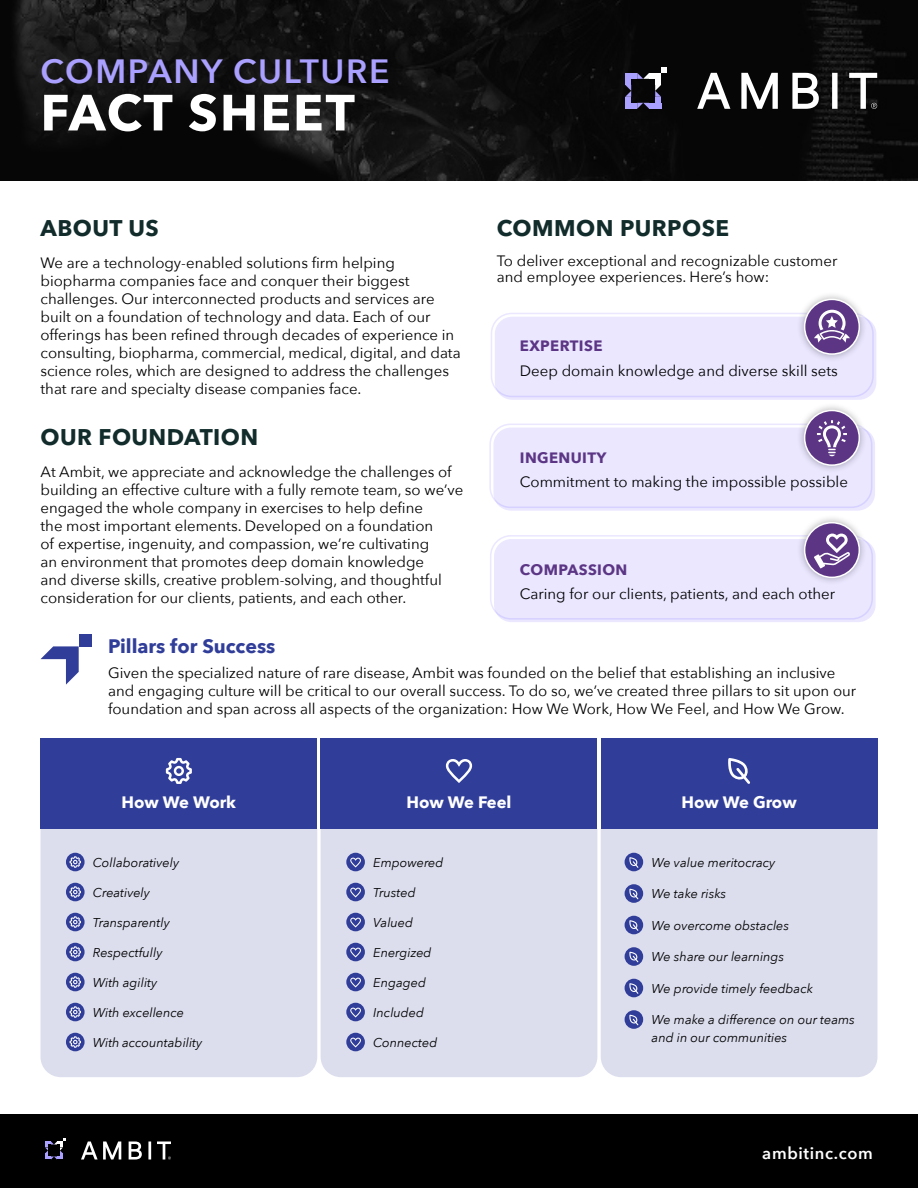
<style>
.page{position:relative;width:918px;height:1188px;background:#fff}
.page>*{position:absolute;margin:0;border:0;box-sizing:border-box;transform-origin:0 0}
.t1{font:700 50.4px "Avenir Next LT Pro";letter-spacing:.04em;color:#fff}
.t2{font:600 33.6px "Avenir Next";letter-spacing:.05em;color:#aaa0ff}
.t3{font:700 22.5px "Avenir Next LT Pro";letter-spacing:.02em;color:#112c2b}
.t4{font:700 19.5px "Avenir Next";color:#313e99}
.t5{font:700 16.5px "Avenir Next";color:#fff}
.t6{font:600 16.5px "Avenir Next";letter-spacing:.04em;color:#fff}
.t7{font:15px/18px "Avenir Next";color:#000}
.t8{font:700 15px "Avenir Next";letter-spacing:.025em;color:#5c3685}
.t9{font:italic 12.75px/18px "Avenir Next";color:#000}
</style>
<div class="page">
<div style="left:40px;top:829px;width:838px;height:248px;background:#dcdeee"></div>
<div style="left:66px;top:853px;width:19px;height:18px;background:#313e99;border-radius:50%"></div>
<svg style="left:70px;top:856px;width:11px;height:12px"></svg>
<div style="left:66px;top:883px;width:19px;height:18px;background:#313e99;border-radius:50%"></div>
<svg style="left:70px;top:886px;width:11px;height:12px"></svg>
<div style="left:66px;top:913px;width:19px;height:18px;background:#313e99;border-radius:50%"></div>
<svg style="left:70px;top:916px;width:11px;height:12px"></svg>
<div style="left:66px;top:943px;width:19px;height:18px;background:#313e99;border-radius:50%"></div>
<svg style="left:70px;top:946px;width:11px;height:12px"></svg>
<div style="left:66px;top:973px;width:19px;height:18px;background:#313e99;border-radius:50%"></div>
<svg style="left:70px;top:976px;width:11px;height:12px"></svg>
<div style="left:66px;top:1003px;width:19px;height:18px;background:#313e99;border-radius:50%"></div>
<svg style="left:70px;top:1006px;width:11px;height:12px"></svg>
<div style="left:66px;top:1033px;width:19px;height:18px;background:#313e99;border-radius:50%"></div>
<svg style="left:70px;top:1036px;width:11px;height:12px"></svg>
<div style="left:346px;top:853px;width:19px;height:18px;background:#313e99;border-radius:50%"></div>
<svg style="left:350px;top:858px;width:11px;height:9px"></svg>
<div style="left:346px;top:883px;width:19px;height:18px;background:#313e99;border-radius:50%"></div>
<svg style="left:350px;top:888px;width:11px;height:9px"></svg>
<div style="left:346px;top:913px;width:19px;height:18px;background:#313e99;border-radius:50%"></div>
<svg style="left:350px;top:918px;width:11px;height:9px"></svg>
<div style="left:346px;top:943px;width:19px;height:18px;background:#313e99;border-radius:50%"></div>
<svg style="left:350px;top:948px;width:11px;height:9px"></svg>
<div style="left:346px;top:973px;width:19px;height:18px;background:#313e99;border-radius:50%"></div>
<svg style="left:350px;top:978px;width:11px;height:9px"></svg>
<div style="left:346px;top:1003px;width:19px;height:18px;background:#313e99;border-radius:50%"></div>
<svg style="left:350px;top:1008px;width:11px;height:9px"></svg>
<div style="left:346px;top:1033px;width:19px;height:18px;background:#313e99;border-radius:50%"></div>
<svg style="left:350px;top:1038px;width:11px;height:9px"></svg>
<div style="left:625px;top:853px;width:18px;height:18px;background:#313e99;border-radius:50%"></div>
<svg style="left:629px;top:857px;width:9px;height:11px"></svg>
<div style="left:625px;top:884px;width:18px;height:19px;background:#313e99;border-radius:50%"></div>
<svg style="left:629px;top:889px;width:9px;height:10px"></svg>
<div style="left:625px;top:916px;width:18px;height:18px;background:#313e99;border-radius:50%"></div>
<svg style="left:629px;top:920px;width:9px;height:11px"></svg>
<div style="left:625px;top:947px;width:18px;height:19px;background:#313e99;border-radius:50%"></div>
<svg style="left:629px;top:952px;width:9px;height:10px"></svg>
<div style="left:625px;top:979px;width:18px;height:18px;background:#313e99;border-radius:50%"></div>
<svg style="left:629px;top:983px;width:9px;height:11px"></svg>
<div style="left:625px;top:1010px;width:18px;height:19px;background:#313e99;border-radius:50%"></div>
<svg style="left:629px;top:1015px;width:9px;height:10px"></svg>
<div style="left:494px;top:539px;width:382px;height:83px;background:#eae7ff;border-radius:17px"></div>
<div style="left:490px;top:535px;width:383px;height:85px;border:2px solid #eae7ff;border-radius:20px"></div>
<div style="left:493px;top:428px;width:382px;height:83px;background:#eae7ff;border-radius:17px"></div>
<div style="left:489px;top:424px;width:383px;height:84px;border:2px solid #eae7ff;border-radius:20px"></div>
<div style="left:495px;top:317px;width:381px;height:83px;background:#eae7ff;border-radius:17px"></div>
<div style="left:491px;top:313px;width:383px;height:84px;border:2px solid #eae7ff;border-radius:20px"></div>
<svg style="left:0;top:0;width:918px;height:181px;background:#0e0e0e"></svg>
<div style="left:0;top:1115px;width:918px;height:73px;background:#000"></div>
<svg style="left:81px;top:1142px;width:90px;height:18px"></svg>
<svg style="left:45px;top:1138px;width:21px;height:22px"></svg>
<svg style="left:697px;top:73px;width:180px;height:36px"></svg>
<svg style="left:625px;top:67px;width:42px;height:42px;background:#47455c"></svg>
<div style="left:79px;top:634px;width:12px;height:12px;background:#313e99"></div>
<svg style="left:40px;top:646px;width:39px;height:39px"></svg>
<div style="left:40px;top:738px;width:277px;height:91px;background:#313e99"></div>
<div style="left:321px;top:738px;width:276px;height:91px;background:#313e99"></div>
<div style="left:601px;top:738px;width:277px;height:91px;background:#313e99"></div>
<svg style="left:446px;top:759px;width:26px;height:24px"></svg>
<svg style="left:166px;top:758px;width:26px;height:26px"></svg>
<svg style="left:728px;top:758px;width:22px;height:26px"></svg>
<div style="left:796px;top:291px;width:72px;height:71px;background:#000;opacity:.3"></div>
<div style="left:805px;top:299px;width:54px;height:55px;background:#5c3685;border-radius:50%"></div>
<div style="left:804px;top:299px;width:56px;height:56px;border:2px solid #fff;border-radius:50%"></div>
<div style="left:796px;top:402px;width:72px;height:71px;background:#000;opacity:.3"></div>
<div style="left:805px;top:410px;width:54px;height:55px;background:#5c3685;border-radius:50%"></div>
<div style="left:804px;top:410px;width:56px;height:56px;border:2px solid #fff;border-radius:50%"></div>
<div style="left:796px;top:514px;width:72px;height:72px;background:#000;opacity:.3"></div>
<div style="left:805px;top:523px;width:54px;height:54px;background:#5c3685;border-radius:50%"></div>
<div style="left:804px;top:522px;width:56px;height:56px;border:2px solid #fff;border-radius:50%"></div>
<svg style="left:814px;top:534px;width:36px;height:34px"></svg>
<svg style="left:814px;top:310px;width:36px;height:33px"></svg>
<svg style="left:817px;top:420px;width:30px;height:36px"></svg>
<h2 class="t2" style="left:40px;top:43px;width:351px">COMPANY CULTURE</h2>
<h1 class="t1" style="left:40px;top:82px;width:316px">FACT SHEET</h1>
<h3 class="t3" style="left:40px;top:214px;width:120px">ABOUT US</h3>
<p class="t7" style="left:40px;top:253px;width:422px">We are a technology-enabled solutions firm helping biopharma companies face and conquer their biggest challenges. Our interconnected products and services are built on a foundation of technology and data. Each of our offerings has been refined through decades of experience in consulting, biopharma, commercial, medical, digital, and data science roles, which are designed to address the challenges that rare and specialty disease companies face.</p>
<h3 class="t3" style="left:40px;top:424px;width:219px">OUR FOUNDATION</h3>
<p class="t7" style="left:40px;top:462px;width:425px">At Ambit, we appreciate and acknowledge the challenges of building an effective culture with a fully remote team, so we’ve engaged the whole company in exercises to help define<br>the most important elements. Developed on a foundation<br>of expertise, ingenuity, and compassion, we’re cultivating<br>an environment that promotes deep domain knowledge<br>and diverse skills, creative problem-solving, and thoughtful consideration for our clients, patients, and each other.</p>
<h3 class="t4" style="left:108px;top:629px;width:169px">Pillars for Success</h3>
<p class="t7" style="left:108px;top:663px;width:750px">Given the specialized nature of rare disease, Ambit was founded on the belief that establishing an inclusive and engaging culture will be critical to our overall success. To do so, we’ve created three pillars to sit upon our foundation and span across all aspects of the organization: How We Work, How We Feel, and How We Grow.</p>
<h3 class="t3" style="left:497px;top:214px;width:234px">COMMON PURPOSE</h3>
<p class="t7" style="left:497px;top:252px;width:342px;line-height:16.2px">To deliver exceptional and recognizable customer and employee experiences. Here’s how:</p>
<p class="t8" style="left:520px;top:333px;width:84px">EXPERTISE</p>
<p class="t7" style="left:520px;top:361px;width:320px">Deep domain knowledge and diverse skill sets</p>
<p class="t8" style="left:520px;top:444px;width:88px">INGENUITY</p>
<p class="t7" style="left:520px;top:472px;width:330px">Commitment to making the impossible possible</p>
<p class="t8" style="left:520px;top:557px;width:109px">COMPASSION</p>
<p class="t7" style="left:520px;top:584px;width:317px">Caring for our clients, patients, and each other</p>
<p class="t5" style="left:122px;top:788px;width:116px">How We Work</p>
<p class="t5" style="left:407px;top:788px;width:106px">How We Feel</p>
<p class="t5" style="left:681px;top:788px;width:117px">How We Grow</p>
<p class="t9" style="left:93px;top:853px;width:88px">Collaboratively</p>
<p class="t9" style="left:93px;top:883px;width:59px">Creatively</p>
<p class="t9" style="left:93px;top:913px;width:78px">Transparently</p>
<p class="t9" style="left:93px;top:943px;width:71px">Respectfully</p>
<p class="t9" style="left:93px;top:973px;width:66px">With agility</p>
<p class="t9" style="left:93px;top:1003px;width:93px">With excellence</p>
<p class="t9" style="left:93px;top:1033px;width:111px">With accountability</p>
<p class="t9" style="left:373px;top:853px;width:72px">Empowered</p>
<p class="t9" style="left:373px;top:883px;width:44px">Trusted</p>
<p class="t9" style="left:373px;top:913px;width:41px">Valued</p>
<p class="t9" style="left:373px;top:943px;width:60px">Energized</p>
<p class="t9" style="left:373px;top:973px;width:54px">Engaged</p>
<p class="t9" style="left:373px;top:1003px;width:52px">Included</p>
<p class="t9" style="left:373px;top:1033px;width:65px">Connected</p>
<p class="t9" style="left:652px;top:853px;width:125px">We value meritocracy</p>
<p class="t9" style="left:652px;top:884px;width:76px">We take risks</p>
<p class="t9" style="left:652px;top:916px;width:139px">We overcome obstacles</p>
<p class="t9" style="left:652px;top:947px;width:134px">We share our learnings</p>
<p class="t9" style="left:652px;top:979px;width:163px">We provide timely feedback</p>
<p class="t9" style="left:652px;top:1010px;width:205px">We make a difference on our teams and in our communities</p>
<p class="t6" style="left:762px;top:1139px;width:112px">ambitinc.com</p>
</div>
